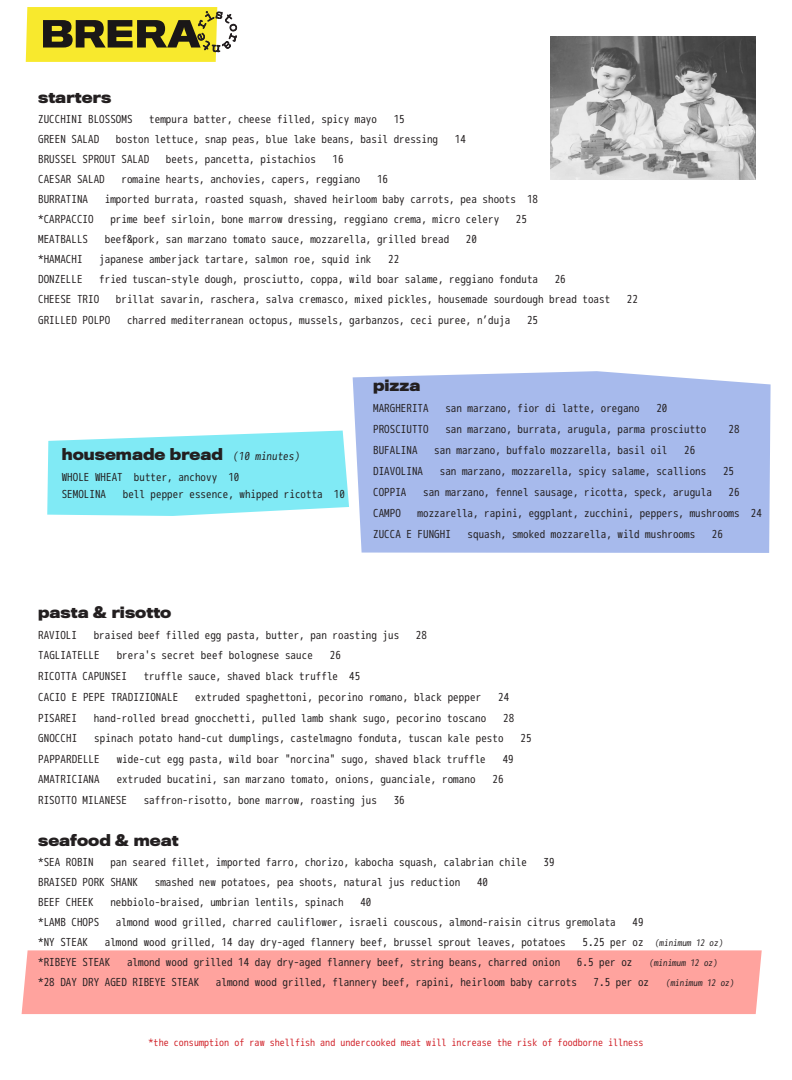
<style>
.page{position:relative;width:792px;height:1080px;background:#fff}
.page>*{position:absolute;margin:0;border:0;box-sizing:border-box;transform-origin:0 0}
.t1{font:700 15px "Titling Gothic FB";color:#231f20}
.t2{font:11px "mplus 1 m regular";letter-spacing:.005em;color:#231f20}
.t3{font:10px "mplus 1 m regular";letter-spacing:.005em;color:#d1232a}
.t4{font:9px "mplus 1 m regular";color:#231f20}
.s1{font-family:"mplus 1 m regular";font-weight:400;font-size:11px}
.s2{font-size:11px}
</style>
<div class="page">
<svg style="left:353px;top:371px;width:418px;height:182px;background:#acbeed"></svg>
<img style="left:551px;top:36px;width:205px;height:144px">
<div style="left:22px;top:950px;width:740px;height:64px;background:#ffa39e"></div>
<svg style="left:47px;top:431px;width:302px;height:85px;background:#8cecf5"></svg>
<svg style="left:26px;top:7px;width:192px;height:55px;background:#bbaf29"></svg>
<p class="t1" style="left:38px;top:88px;width:75px">starters</p>
<p class="t2" style="left:38px;top:113px;width:96px">ZUCCHINI BLOSSOMS</p>
<p class="t2" style="left:149px;top:113px;width:229px">tempura batter, cheese filled, spicy mayo</p>
<p class="t2" style="left:394px;top:113px;width:13px">15</p>
<p class="t2" style="left:38px;top:133px;width:63px">GREEN SALAD</p>
<p class="t2" style="left:116px;top:133px;width:324px">boston lettuce, snap peas, blue lake beans, basil dressing</p>
<p class="t2" style="left:455px;top:133px;width:13px">14</p>
<p class="t2" style="left:38px;top:153px;width:113px">BRUSSEL SPROUT SALAD</p>
<p class="t2" style="left:166px;top:153px;width:151px">beets, pancetta, pistachios</p>
<p class="t2" style="left:333px;top:153px;width:13px">16</p>
<p class="t2" style="left:38px;top:173px;width:68px">CAESAR SALAD</p>
<p class="t2" style="left:121px;top:173px;width:240px">romaine hearts, anchovies, capers, reggiano</p>
<p class="t2" style="left:377px;top:173px;width:13px">16</p>
<p class="t2" style="left:38px;top:193px;width:51px">BURRATINA</p>
<p class="t2" style="left:105px;top:193px;width:435px">imported burrata, roasted squash, shaved heirloom baby carrots, pea shoots 18</p>
<p class="t2" style="left:38px;top:213px;width:57px">*CARPACCIO</p>
<p class="t2" style="left:110px;top:213px;width:390px">prime beef sirloin, bone marrow dressing, reggiano crema, micro celery</p>
<p class="t2" style="left:516px;top:213px;width:13px">25</p>
<p class="t2" style="left:38px;top:233px;width:51px">MEATBALLS</p>
<p class="t2" style="left:105px;top:233px;width:346px">beef&amp;pork, san marzano tomato sauce, mozzarella, grilled bread</p>
<p class="t2" style="left:466px;top:233px;width:13px">20</p>
<p class="t2" style="left:38px;top:253px;width:46px">*HAMACHI</p>
<p class="t2" style="left:99px;top:253px;width:274px">japanese amberjack tartare, salmon roe, squid ink</p>
<p class="t2" style="left:388px;top:253px;width:13px">22</p>
<p class="t2" style="left:38px;top:273px;width:46px">DONZELLE</p>
<p class="t2" style="left:99px;top:273px;width:440px">fried tuscan-style dough, prosciutto, coppa, wild boar salame, reggiano fonduta</p>
<p class="t2" style="left:555px;top:273px;width:13px">26</p>
<p class="t2" style="left:38px;top:293px;width:63px">CHEESE TRIO</p>
<p class="t2" style="left:116px;top:293px;width:496px">brillat savarin, raschera, salva cremasco, mixed pickles, housemade sourdough bread toast</p>
<p class="t2" style="left:627px;top:293px;width:13px">22</p>
<p class="t2" style="left:38px;top:314px;width:74px">GRILLED POLPO</p>
<p class="t2" style="left:127px;top:314px;width:385px">charred mediterranean octopus, mussels, garbanzos, ceci puree, n’duja</p>
<p class="t2" style="left:527px;top:314px;width:13px">25</p>
<p class="t1" style="left:62px;top:445px;width:241px">housemade bread <span class="s1">(10 minutes)</span></p>
<p class="t2" style="left:62px;top:471px;width:179px">WHOLE WHEAT butter, anchovy 10</p>
<p class="t2" style="left:62px;top:488px;width:46px">SEMOLINA</p>
<p class="t2" style="left:123px;top:488px;width:224px">bell pepper essence, whipped ricotta 10</p>
<p class="t1" style="left:373px;top:375px;width:49px">pizza</p>
<p class="t2" style="left:373px;top:402px;width:57px">MARGHERITA</p>
<p class="t2" style="left:445px;top:402px;width:196px">san marzano, fior di latte, oregano</p>
<p class="t2" style="left:656px;top:402px;width:13px">20</p>
<p class="t2" style="left:373px;top:423px;width:57px">PROSCIUTTO</p>
<p class="t2" style="left:445px;top:423px;width:263px">san marzano, burrata, arugula, parma prosciutto</p>
<p class="t2" style="left:729px;top:423px;width:13px">28</p>
<p class="t2" style="left:373px;top:444px;width:46px">BUFALINA</p>
<p class="t2" style="left:434px;top:444px;width:235px">san marzano, buffalo mozzarella, basil oil</p>
<p class="t2" style="left:684px;top:444px;width:13px">26</p>
<p class="t2" style="left:373px;top:465px;width:51px">DIAVOLINA</p>
<p class="t2" style="left:440px;top:465px;width:268px">san marzano, mozzarella, spicy salame, scallions</p>
<p class="t2" style="left:723px;top:465px;width:13px">25</p>
<p class="t2" style="left:373px;top:486px;width:35px">COPPIA</p>
<p class="t2" style="left:423px;top:486px;width:290px">san marzano, fennel sausage, ricotta, speck, arugula</p>
<p class="t2" style="left:729px;top:486px;width:13px">26</p>
<p class="t2" style="left:373px;top:507px;width:29px">CAMPO</p>
<p class="t2" style="left:418px;top:507px;width:346px">mozzarella, rapini, eggplant, zucchini, peppers, mushrooms 24</p>
<p class="t2" style="left:373px;top:528px;width:79px">ZUCCA E FUNGHI</p>
<p class="t2" style="left:468px;top:528px;width:229px">squash, smoked mozzarella, wild mushrooms</p>
<p class="t2" style="left:712px;top:528px;width:13px">26</p>
<p class="t1" style="left:38px;top:603px;width:135px">pasta &amp; risotto</p>
<p class="t2" style="left:38px;top:629px;width:40px">RAVIOLI</p>
<p class="t2" style="left:94px;top:629px;width:307px">braised beef filled egg pasta, butter, pan roasting jus</p>
<p class="t2" style="left:416px;top:629px;width:13px">28</p>
<p class="t2" style="left:38px;top:649px;width:63px">TAGLIATELLE</p>
<p class="t2" style="left:117px;top:649px;width:198px">brera's secret beef bolognese sauce</p>
<p class="t2" style="left:330px;top:649px;width:13px">26</p>
<p class="t2" style="left:38px;top:670px;width:90px">RICOTTA CAPUNSEI</p>
<p class="t2" style="left:144px;top:670px;width:218px">truffle sauce, shaved black truffle 45</p>
<p class="t2" style="left:38px;top:691px;width:142px">CACIO E PEPE TRADIZIONALE</p>
<p class="t2" style="left:195px;top:691px;width:287px">extruded spaghettoni, pecorino romano, black pepper</p>
<p class="t2" style="left:498px;top:691px;width:13px">24</p>
<p class="t2" style="left:38px;top:712px;width:40px">PISAREI</p>
<p class="t2" style="left:94px;top:712px;width:394px">hand-rolled bread gnocchetti, pulled lamb shank sugo, pecorino toscano</p>
<p class="t2" style="left:503px;top:712px;width:13px">28</p>
<p class="t2" style="left:38px;top:732px;width:41px">GNOCCHI</p>
<p class="t2" style="left:94px;top:732px;width:411px">spinach potato hand-cut dumplings, castelmagno fonduta, tuscan kale pesto</p>
<p class="t2" style="left:521px;top:732px;width:13px">25</p>
<p class="t2" style="left:38px;top:753px;width:63px">PAPPARDELLE</p>
<p class="t2" style="left:117px;top:753px;width:371px">wide-cut egg pasta, wild boar "norcina" sugo, shaved black truffle</p>
<p class="t2" style="left:503px;top:753px;width:13px">49</p>
<p class="t2" style="left:38px;top:773px;width:63px">AMATRICIANA</p>
<p class="t2" style="left:117px;top:773px;width:360px">extruded bucatini, san marzano tomato, onions, guanciale, romano</p>
<p class="t2" style="left:493px;top:773px;width:13px">26</p>
<p class="t2" style="left:38px;top:794px;width:90px">RISOTTO MILANESE</p>
<p class="t2" style="left:144px;top:794px;width:235px">saffron-risotto, bone marrow, roasting jus</p>
<p class="t2" style="left:394px;top:794px;width:13px">36</p>
<p class="t1" style="left:38px;top:831px;width:142px">seafood &amp; meat</p>
<p class="t2" style="left:38px;top:856px;width:57px">*SEA ROBIN</p>
<p class="t2" style="left:110px;top:856px;width:418px">pan seared fillet, imported farro, chorizo, kabocha squash, calabrian chile</p>
<p class="t2" style="left:544px;top:856px;width:13px">39</p>
<p class="t2" style="left:38px;top:876px;width:101px">BRAISED PORK SHANK</p>
<p class="t2" style="left:155px;top:876px;width:307px">smashed new potatoes, pea shoots, natural jus reduction</p>
<p class="t2" style="left:477px;top:876px;width:13px">40</p>
<p class="t2" style="left:38px;top:896px;width:57px">BEEF CHEEK</p>
<p class="t2" style="left:110px;top:896px;width:235px">nebbiolo-braised, umbrian lentils, spinach</p>
<p class="t2" style="left:360px;top:896px;width:13px">40</p>
<p class="t2" style="left:38px;top:916px;width:63px">*LAMB CHOPS</p>
<p class="t2" style="left:116px;top:916px;width:501px">almond wood grilled, charred cauliflower, israeli couscous, almond-raisin citrus gremolata</p>
<p class="t2" style="left:633px;top:916px;width:13px">49</p>
<p class="t2" style="left:38px;top:936px;width:51px">*NY STEAK</p>
<p class="t2" style="left:105px;top:936px;width:463px">almond wood grilled, 14 day dry-aged flannery beef, brussel sprout leaves, potatoes</p>
<p class="t4" style="left:583px;top:938px;width:143px"><span class="s2">5.25 per oz</span> (minimum 12 oz)</p>
<p class="t2" style="left:38px;top:956px;width:74px">*RIBEYE STEAK</p>
<p class="t2" style="left:127px;top:956px;width:435px">almond wood grilled 14 day dry-aged flannery beef, string beans, charred onion</p>
<p class="t2" style="left:577px;top:956px;width:57px">6.5 per oz</p>
<p class="t4" style="left:649px;top:958px;width:71px">(minimum 12 oz)</p>
<p class="t2" style="left:38px;top:976px;width:163px">*28 DAY DRY AGED RIBEYE STEAK</p>
<p class="t2" style="left:216px;top:976px;width:363px">almond wood grilled, flannery beef, rapini, heirloom baby carrots</p>
<p class="t2" style="left:594px;top:976px;width:57px">7.5 per oz</p>
<p class="t4" style="left:666px;top:978px;width:71px">(minimum 12 oz)</p>
<p class="t3" style="left:149px;top:1037px;width:496px">*the consumption of raw shellfish and undercooked meat will increase the risk of foodborne illness</p>
</div>
